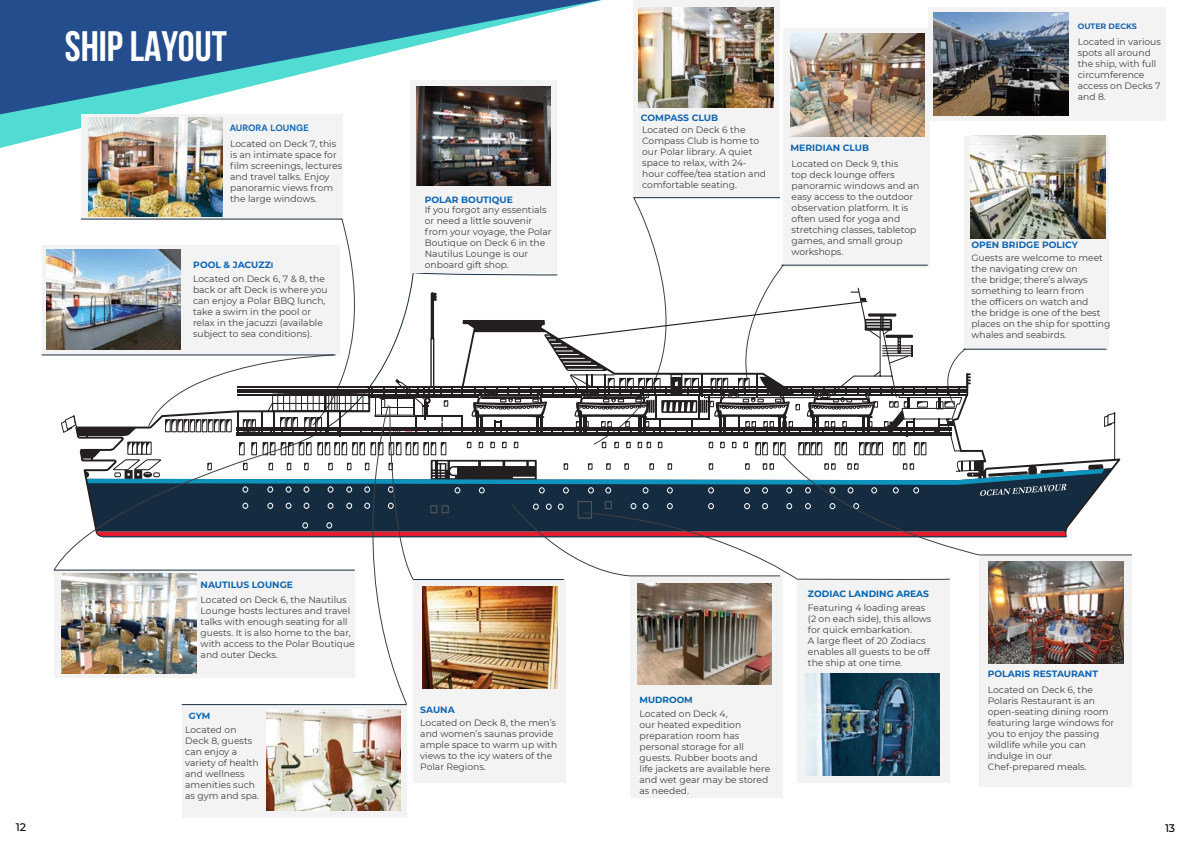
<style>
.page{position:relative;width:1191px;height:842px;background:#fff}
.page>*{position:absolute;margin:0;border:0;box-sizing:border-box;transform-origin:0 0}
.t1{font:700 42.6px "Bebas Neue";color:#fff}
.t2{font:500 11px "Montserrat";color:#000}
.t3{font:9.2px/11px "Montserrat";color:#404041}
.t4{font:700 9.2px "Montserrat";color:#0f65b1}
.t5{font:700 9.2px "Montserrat";color:#0064b0}
.t6{font:700 9.2px "Moderat";color:#1066b1}
.t7{font:700 8.9px "Montserrat";color:#0064b0}
.t8{font:700 8.9px "Montserrat";color:#0f65b1}
.t9{font:700 7.9px "Montserrat";color:#0f65b1}
.s1{font-size:7.9px}
</style>
<div class="page">
<svg style="left:0;top:0;width:602px;height:148px"></svg>
<svg style="left:0;top:0;width:600px;height:114px;fill:#244d8d"></svg>
<div style="left:979px;top:555px;width:153px;height:231px;background:#f3f3f3"></div>
<div style="left:797px;top:579px;width:152px;height:204px;background:#f3f3f3"></div>
<div style="left:630px;top:576px;width:153px;height:221px;background:#f3f3f3"></div>
<div style="left:413px;top:579px;width:153px;height:204px;background:#f3f3f3"></div>
<div style="left:182px;top:705px;width:224px;height:113px;background:#f3f3f3"></div>
<div style="left:633px;top:0;width:147px;height:198px;background:#f3f3f3"></div>
<div style="left:928px;top:8px;width:238px;height:113px;background:#f3f3f3"></div>
<div style="left:783px;top:28px;width:146px;height:240px;background:#f3f3f3"></div>
<div style="left:81px;top:114px;width:261px;height:105px;background:#f3f3f3"></div>
<img style="left:267px;top:710px;width:134px;height:100px">
<img style="left:805px;top:705px;width:134px;height:70px">
<img style="left:46px;top:250px;width:7px;height:99px">
<img style="left:89px;top:117px;width:134px;height:80px">
<img style="left:638px;top:7px;width:135px;height:100px">
<img style="left:790px;top:34px;width:134px;height:102px">
<img style="left:933px;top:13px;width:135px;height:102px">
<img style="left:970px;top:136px;width:135px;height:61px">
<hr style="left:42px;top:355px;width:293px;height:1px;background:#182d3e">
<img style="left:53px;top:197px;width:1079px;height:508px">
<div style="left:401px;top:64px;width:171px;height:113px;background:#fff"></div>
<div style="left:410px;top:80px;width:147px;height:193px;background:#f3f3f3"></div>
<img style="left:417px;top:87px;width:134px;height:98px">
<h1 class="t1" style="left:65px;top:23px;width:164px">SHIP LAYOUT</h1>
<p class="t6" style="left:230px;top:122px;width:81px">AURORA LOUNGE</p>
<p class="t3" style="left:230px;top:138px;width:113px">Located on Deck 7, this is an intimate space for film screenings, lectures and travel talks. Enjoy panoramic views from the large windows.</p>
<p class="t4" style="left:193px;top:258px;width:82px">POOL &amp; JACUZZ<span class="s1">I</span></p>
<p class="t3" style="left:193px;top:273px;width:136px">Located on Deck 6, 7 &amp; 8, the back or aft Deck is where you can enjoy a Polar BBQ lunch, take a swim in the pool or relax in the jacuzzi (available subject to sea conditions).</p>
<p class="t4" style="left:425px;top:193px;width:90px">POLAR BOUTIQUE</p>
<p class="t3" style="left:425px;top:204px;width:128px">If you forgot any essentials or need a little souvenir from your voyage, the Polar<br>Boutique on Deck 6 in the<br>Nautilus Lounge is our onboard gift shop.</p>
<p class="t4" style="left:641px;top:111px;width:79px">COMPASS CLUB</p>
<p class="t3" style="left:642px;top:123px;width:125px">Located on Deck 6 the<br>Compass Club is home to our Polar library. A quiet space to relax, with 24- hour coffee/tea station and comfortable seating.</p>
<p class="t4" style="left:790px;top:141px;width:80px">MERIDIAN CLUB</p>
<p class="t3" style="left:791px;top:158px;width:129px">Located on Deck 9, this<br>top deck lounge offers panoramic windows and an easy access to the outdoor observation platform. It is often used for yoga and stretching classes, tabletop games, and small group workshops.</p>
<p class="t9" style="left:1077px;top:20px;width:61px">OUTER DECKS</p>
<p class="t3" style="left:1077px;top:36px;width:85px">Located in various spots all around the ship, with full circumference access on Decks 7 and 8.</p>
<p class="t4" style="left:971px;top:238px;width:108px">OPEN BRIDGE POLICY</p>
<p class="t3" style="left:971px;top:252px;width:140px">Guests are welcome to meet the navigating crew on<br>the bridge; there’s always something to learn from<br>the officers on watch and<br>the bridge is one of the best places on the ship for spotting whales and seabirds.</p>
<p class="t4" style="left:201px;top:578px;width:94px">NAUTILUS LOUNGE</p>
<p class="t3" style="left:201px;top:594px;width:156px">Located on Deck 6, the Nautilus<br>Lounge hosts lectures and travel talks with enough seating for all guests. It is also home to the bar, with access to the Polar Boutique and outer Decks.</p>
<p class="t4" style="left:420px;top:703px;width:36px">SAUNA</p>
<p class="t8" style="left:189px;top:709px;width:23px">GYM</p>
<p class="t3" style="left:185px;top:724px;width:75px">Located on<br>Deck 8, guests can enjoy a variety of health and wellness amenities such as gym and spa.</p>
<p class="t3" style="left:420px;top:717px;width:138px">Located on Deck 8, the men’s and women’s saunas provide ample space to warm up with views to the icy waters of the<br>Polar Regions.</p>
<p class="t7" style="left:639px;top:693px;width:55px">MUDROOM</p>
<p class="t3" style="left:639px;top:708px;width:132px">Located on Deck 4,<br>our heated expedition preparation room has personal storage for all guests. Rubber boots and life jackets are available here and wet gear may be stored as needed.</p>
<p class="t5" style="left:808px;top:587px;width:123px">ZODIAC LANDING AREAS</p>
<p class="t3" style="left:808px;top:602px;width:125px">Featuring 4 loading areas (2 on each side), this allows for quick embarkation.<br>A large fleet of 20 Zodiacs enables all guests to be off the ship at one time.</p>
<p class="t4" style="left:987px;top:667px;width:112px">POLARIS RESTAURANT</p>
<p class="t3" style="left:987px;top:684px;width:128px">Located on Deck 6, the<br>Polaris Restaurant is an open-seating dining room featuring large windows for you to enjoy the passing wildlife while you can indulge in our<br>Chef-prepared meals.</p>
<p class="t2" style="left:16px;top:819px;width:12px">12</p>
<p class="t2" style="left:1165px;top:820px;width:12px">13</p>
</div>
